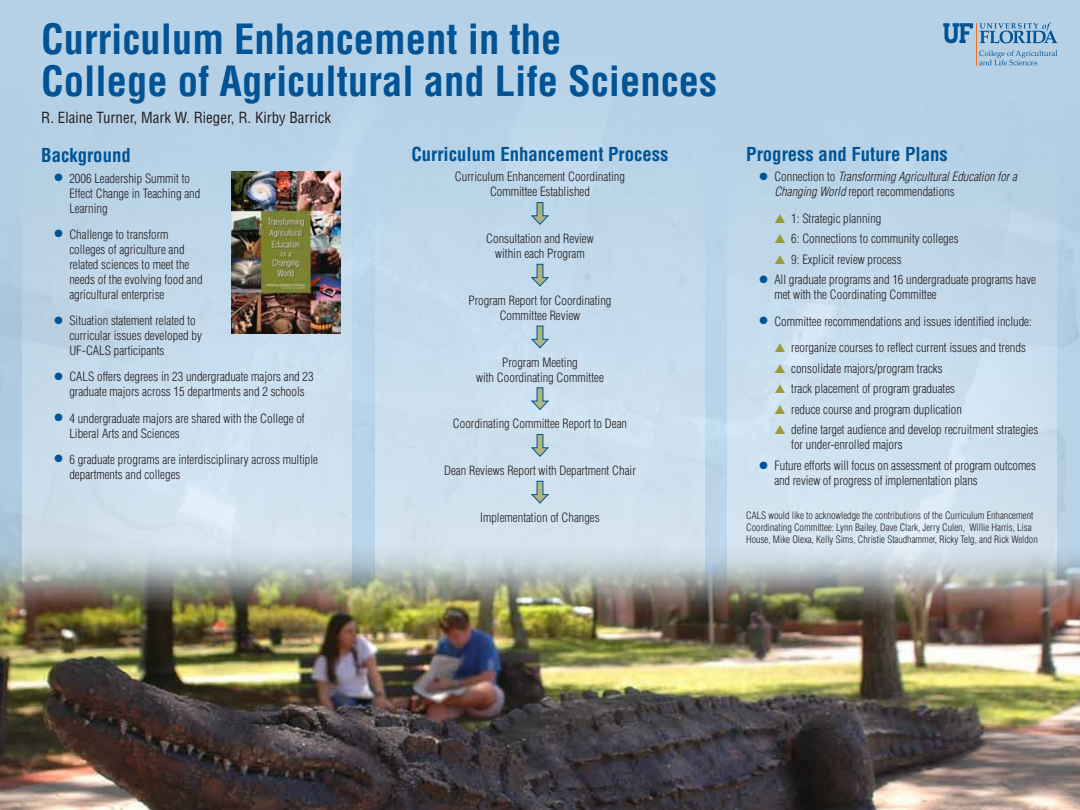
<style>
.page{position:relative;width:1080px;height:810px;background:#b7d2e6}
.page>*{position:absolute;margin:0;border:0;box-sizing:border-box;transform-origin:0 0}
.t1{font:700 condensed 40.62px/42.5px "Helvetica";color:#005496}
.t2{font:700 condensed 18.75px "Helvetica";color:#005496}
.t3{font:condensed 15px "Helvetica";color:#231f20}
.t4{font:300 condensed 12.5px/15px "Helvetica";color:#231f20}
.t5{font:italic 300 condensed 12.5px/15px "Helvetica";color:#231f20}
.t6{font:300 condensed 10px/12px "Helvetica";color:#231f20}
.s1{font-size:20.25px;color:#005496}
.s2{font-style:normal;font-size:20.25px;color:#005496}
.s3{font-style:normal}
.s4{color:#9b9a36}
</style>
<div class="page">
<svg style="left:22px;top:156px;width:330px;height:378px;fill:#c8dceb"></svg>
<svg style="left:375px;top:141px;width:330px;height:393px;fill:#c7ddec"></svg>
<svg style="left:728px;top:153px;width:330px;height:381px;fill:#c8dded"></svg>
<svg style="left:531px;top:202px;width:18px;height:23px"></svg>
<svg style="left:531px;top:264px;width:18px;height:23px"></svg>
<svg style="left:531px;top:325px;width:18px;height:24px"></svg>
<svg style="left:531px;top:387px;width:18px;height:23px"></svg>
<svg style="left:531px;top:434px;width:18px;height:23px"></svg>
<svg style="left:531px;top:481px;width:18px;height:23px"></svg>
<hr style="left:976px;top:23px;width:1px;height:43px;background:#f37021">
<svg style="left:980px;top:23px;width:77px;height:20px"></svg>
<svg style="left:943px;top:23px;width:30px;height:20px"></svg>
<svg style="left:979px;top:50px;width:79px;height:15px"></svg>
<img style="left:0;top:534px;width:1080px;height:276px">
<img style="left:231px;top:172px;width:109px;height:162px">
<h1 class="t1" style="left:41px;top:18px;width:677px">Curriculum Enhancement in the<br>College of Agricultural and Life Sciences</h1>
<p class="t3" style="left:41px;top:108px;width:292px">R. Elaine Turner, Mark W. Rieger, R. Kirby Barrick</p>
<h2 class="t2" style="left:41px;top:144px;width:91px">Background</h2>
<p class="t4" style="left:69px;top:171px;width:132px;text-indent:-17px"><span class="s1">•</span> 2006 Leadership Summit to<br>Effect Change in Teaching and<br>Learning</p>
<p class="t4" style="left:69px;top:227px;width:135px;text-indent:-17px"><span class="s1">•</span> Challenge to transform colleges of agriculture and related sciences to meet the needs of the evolving food and agricultural enterprise</p>
<p class="t4" style="left:69px;top:313px;width:134px;text-indent:-17px"><span class="s1">•</span> Situation statement related to curricular issues developed by<br>UF-CALS participants</p>
<p class="t4" style="left:69px;top:369px;width:246px;text-indent:-17px"><span class="s1">•</span> CALS offers degrees in 23 undergraduate majors and 23 graduate majors across 15 departments and 2 schools</p>
<p class="t4" style="left:69px;top:411px;width:237px;text-indent:-17px"><span class="s1">•</span> 4 undergraduate majors are shared with the College of<br>Liberal Arts and Sciences</p>
<p class="t4" style="left:69px;top:452px;width:250px;text-indent:-17px"><span class="s1">•</span> 6 graduate programs are interdisciplinary across multiple departments and colleges</p>
<h2 class="t2" style="left:411px;top:143px;width:259px">Curriculum Enhancement Process</h2>
<p class="t4" style="left:455px;top:169px;width:172px;text-align:center">Curriculum Enhancement Coordinating<br>Committee Established</p>
<p class="t4" style="left:486px;top:231px;width:109px;text-align:center">Consultation and Review within each Program</p>
<p class="t4" style="left:469px;top:293px;width:145px;text-align:center">Program Report for Coordinating<br>Committee Review</p>
<p class="t4" style="left:476px;top:354px;width:129px;text-align:center">Program Meeting<br>with Coordinating Committee</p>
<p class="t4" style="left:453px;top:416px;width:176px">Coordinating Committee Report to Dean</p>
<p class="t4" style="left:444px;top:463px;width:193px">Dean Reviews Report with Department Chair</p>
<p class="t4" style="left:480px;top:510px;width:121px">Implementation of Changes</p>
<h2 class="t2" style="left:746px;top:143px;width:203px">Progress and Future Plans</h2>
<p class="t5" style="left:774px;top:169px;width:244px;text-indent:-17px"><span class="s2">•</span> <span class="s3">Connection to</span> Transforming Agricultural Education for a<br>Changing World <span class="s3">report recommendations</span></p>
<p class="t4" style="left:774px;top:210px;width:109px"><span class="s4">▲</span> 1: Strategic planning</p>
<p class="t4" style="left:774px;top:231px;width:186px"><span class="s4">▲</span> 6: Connections to community colleges</p>
<p class="t4" style="left:774px;top:252px;width:129px"><span class="s4">▲</span> 9: Explicit review process</p>
<p class="t4" style="left:774px;top:272px;width:263px;text-indent:-17px"><span class="s1">•</span> All graduate programs and 16 undergraduate programs have met with the Coordinating Committee</p>
<p class="t4" style="left:758px;top:314px;width:276px"><span class="s1">•</span> Committee recommendations and issues identified include:</p>
<p class="t4" style="left:774px;top:340px;width:253px"><span class="s4">▲</span> reorganize courses to reflect current issues and trends</p>
<p class="t4" style="left:774px;top:360px;width:170px"><span class="s4">▲</span> consolidate majors/program tracks</p>
<p class="t4" style="left:774px;top:381px;width:182px"><span class="s4">▲</span> track placement of program graduates</p>
<p class="t4" style="left:774px;top:402px;width:189px"><span class="s4">▲</span> reduce course and program duplication</p>
<p class="t4" style="left:791px;top:422px;width:249px;text-indent:-17px"><span class="s4">▲</span> define target audience and develop recruitment strategies for under-enrolled majors</p>
<p class="t4" style="left:774px;top:458px;width:263px;text-indent:-17px"><span class="s1">•</span> Future efforts will focus on assessment of program outcomes and review of progress of implementation plans</p>
<p class="t6" style="left:746px;top:510px;width:293px">CALS would like to acknowledge the contributions of the Curriculum Enhancement<br>Coordinating Committee: Lynn Bailey, Dave Clark, Jerry Culen, Willie Harris, Lisa<br>House, Mike Olexa, Kelly Sims, Christie Staudhammer, Ricky Telg, and Rick Weldon</p>
</div>
